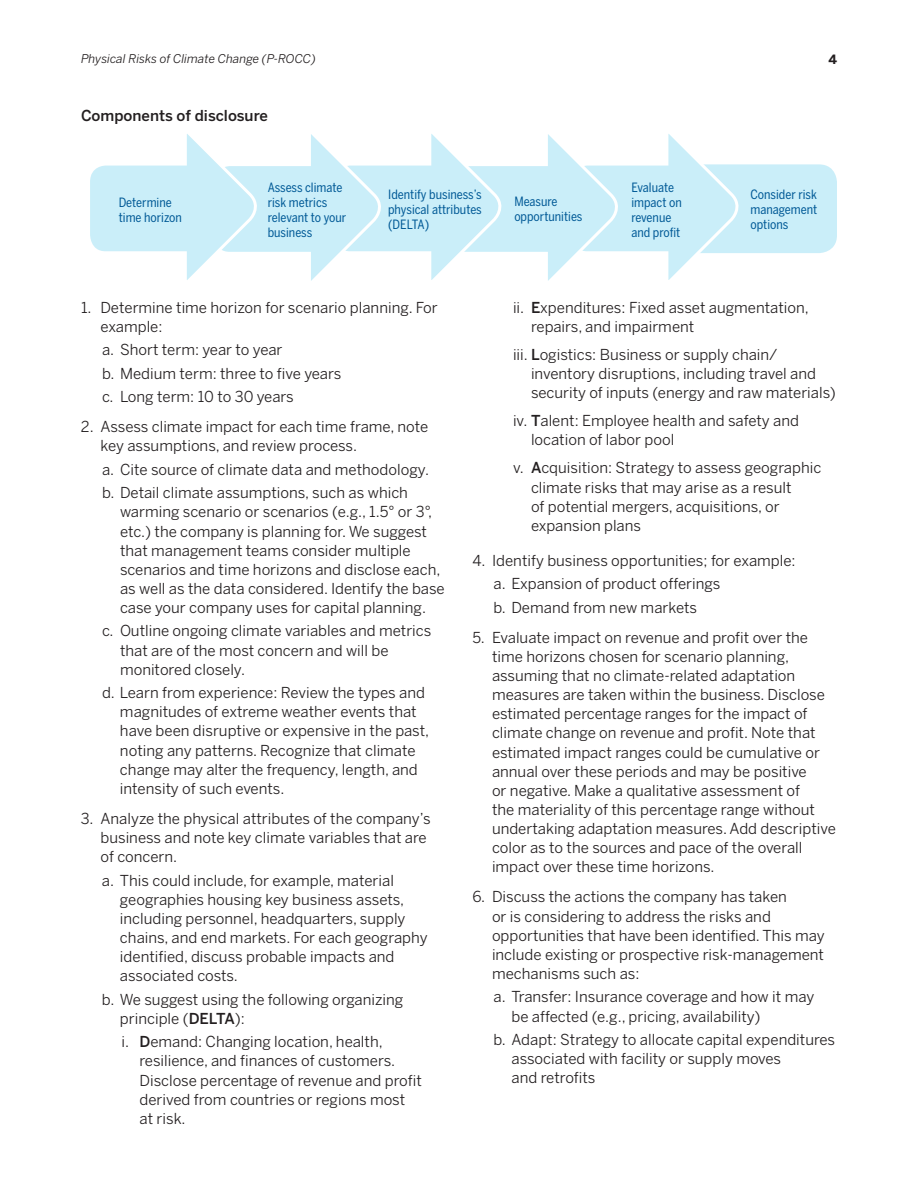
<style>
.page{position:relative;width:918px;height:1188px;background:#fff}
.page>*{position:absolute;margin:0;border:0;box-sizing:border-box;transform-origin:0 0}
.t1{font:15px/19.2px "Benton Sans";color:#231f20}
.t2{font:500 15px "Benton Sans";color:#231f20}
.t3{font:12.75px/15px "Benton Sans Cond";color:#005996}
.t4{font:700 12.75px "Benton Sans";color:#231f20}
.t5{font:italic 12px "Benton Sans";color:#231f20}
.s1{font-weight:500}
</style>
<div class="page">
<div style="left:675px;top:164px;width:162px;height:89px;background:#caeef9;border-radius:18px"></div>
<svg style="left:90px;top:134px;width:654px;height:147px"></svg>
<p class="t5" style="left:81px;top:51px;width:236px">Physical Risks of Climate Change (P-ROCC)</p>
<p class="t4" style="left:828px;top:50px;width:10px">4</p>
<p class="t2" style="left:81px;top:105px;width:188px">Components of disclosure</p>
<p class="t3" style="left:268px;top:180px;width:80px">Assess climate risk metrics relevant to your business</p>
<p class="t3" style="left:388px;top:187px;width:95px;text-align:justify">Identify business’s physical attributes (DELTA)</p>
<p class="t3" style="left:119px;top:195px;width:65px">Determine time horizon</p>
<p class="t3" style="left:514px;top:193px;width:70px">Measure opportunities</p>
<p class="t3" style="left:631px;top:180px;width:52px">Evaluate impact on revenue and profit</p>
<p class="t3" style="left:750px;top:187px;width:68px;text-align:justify">Consider risk management options</p>
<p class="t1" style="left:100px;top:297px;width:339px;text-indent:-20px">1. Determine time horizon for scenario planning. For example:</p>
<p class="t1" style="left:102px;top:337px;width:241px;line-height:23.4px">a. Short term: year to year<br>b. Medium term: three to five years c. Long term: 10 to 30 years</p>
<p class="t1" style="left:100px;top:416px;width:329px;text-indent:-20px">2. Assess climate impact for each time frame, note key assumptions, and review process.</p>
<p class="t1" style="left:102px;top:457px;width:329px;line-height:23.4px">a. Cite source of climate data and methodology. b. Detail climate assumptions, such as which</p>
<p class="t1" style="left:120px;top:502px;width:326px">warming scenario or scenarios (e.g., 1.5° or 3°, etc.) the company is planning for. We suggest that management teams consider multiple scenarios and time horizons and disclose each, as well as the data considered. Identify the base case your company uses for capital planning.</p>
<p class="t1" style="left:120px;top:621px;width:313px;text-indent:-18px">c. Outline ongoing climate variables and metrics that are of the most concern and will be monitored closely.</p>
<p class="t1" style="left:120px;top:682px;width:311px;text-indent:-18px">d. Learn from experience: Review the types and magnitudes of extreme weather events that have been disruptive or expensive in the past, noting any patterns. Recognize that climate change may alter the frequency, length, and intensity of such events.</p>
<p class="t1" style="left:100px;top:808px;width:332px;text-indent:-19px">3. Analyze the physical attributes of the company’s business and note key climate variables that are of concern.</p>
<p class="t1" style="left:120px;top:870px;width:309px;text-indent:-18px">a. This could include, for example, material geographies housing key business assets, including personnel, headquarters, supply chains, and end markets. For each geography identified, discuss probable impacts and associated costs.</p>
<p class="t1" style="left:120px;top:989px;width:285px;text-indent:-18px">b. We suggest using the following organizing principle (<span class="s1">DELTA</span>):</p>
<p class="t1" style="left:140px;top:1031px;width:284px;text-indent:-18px">i. <span class="s1">D</span>emand: Changing location, health, resilience, and finances of customers.<br>Disclose percentage of revenue and profit derived from countries or regions most at risk.</p>
<p class="t1" style="left:531px;top:297px;width:279px;text-indent:-18px">ii. <span class="s1">E</span>xpenditures: Fixed asset augmentation, repairs, and impairment</p>
<p class="t1" style="left:531px;top:344px;width:306px;text-indent:-18px">iii. <span class="s1">L</span>ogistics: Business or supply chain/ inventory disruptions, including travel and security of inputs (energy and raw materials)</p>
<p class="t1" style="left:531px;top:410px;width:269px;text-indent:-18px">iv. <span class="s1">T</span>alent: Employee health and safety and location of labor pool</p>
<p class="t1" style="left:531px;top:458px;width:292px;text-indent:-18px">v. <span class="s1">A</span>cquisition: Strategy to assess geographic climate risks that may arise as a result<br>of potential mergers, acquisitions, or expansion plans</p>
<p class="t1" style="left:494px;top:548px;width:304px;line-height:23.4px;text-indent:-21px">4. Identify business opportunities; for example: a. Expansion of product offerings<br>b. Demand from new markets</p>
<p class="t1" style="left:492px;top:627px;width:345px;text-indent:-20px">5. Evaluate impact on revenue and profit over the time horizons chosen for scenario planning, assuming that no climate-related adaptation measures are taken within the business. Disclose estimated percentage ranges for the impact of climate change on revenue and profit. Note that estimated impact ranges could be cumulative or annual over these periods and may be positive<br>or negative. Make a qualitative assessment of<br>the materiality of this percentage range without undertaking adaptation measures. Add descriptive color as to the sources and pace of the overall impact over these time horizons.</p>
<p class="t1" style="left:492px;top:887px;width:334px;text-indent:-19px">6. Discuss the actions the company has taken<br>or is considering to address the risks and opportunities that have been identified. This may include existing or prospective risk-management mechanisms such as:</p>
<p class="t1" style="left:512px;top:987px;width:304px;text-indent:-18px">a. Transfer: Insurance coverage and how it may be affected (e.g., pricing, availability)</p>
<p class="t1" style="left:512px;top:1029px;width:325px;text-indent:-18px">b. Adapt: Strategy to allocate capital expenditures associated with facility or supply moves<br>and retrofits</p>
</div>
